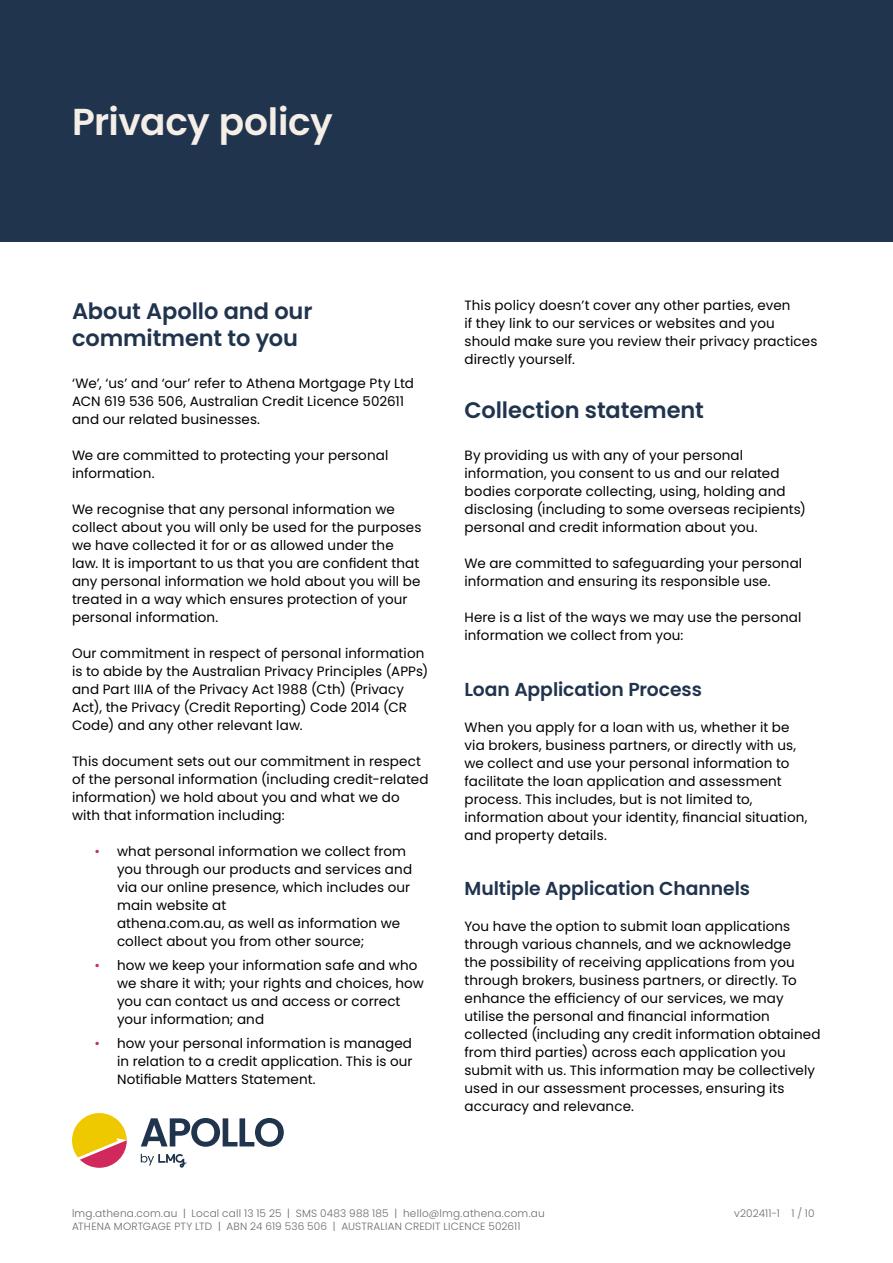
<style>
.page{position:relative;width:893px;height:1263px;background:#fff}
.page>*{position:absolute;margin:0;border:0;box-sizing:border-box;transform-origin:0 0}
.t1{font:600 37.5px "Poppins";letter-spacing:-.01em;color:#f4eee7}
.t2{font:600 22.5px/27px "Poppins";letter-spacing:-.005em;color:#20344e}
.t3{font:600 18.75px "Poppins";letter-spacing:-.005em;color:#20344e}
.t4{font:13.5px/18px "Poppins";letter-spacing:.01em;color:#000}
.t5{font:300 10.5px/12.6px "Poppins";letter-spacing:.02em;color:#6d6a66}
.s1{color:#d2295c}
</style>
<div class="page">
<svg style="left:141px;top:1118px;width:143px;height:29px"></svg>
<svg style="left:141px;top:1154px;width:46px;height:14px"></svg>
<svg style="left:72px;top:1113px;width:55px;height:55px"></svg>
<div style="left:0;top:0;width:893px;height:242px;background:#20344e"></div>
<h1 class="t1" style="left:72px;top:100px;width:262px">Privacy policy</h1>
<h2 class="t2" style="left:72px;top:298px;width:242px">About Apollo and our commitment to you</h2>
<p class="t4" style="left:72px;top:374px;width:343px">‘We’, ‘us’ and ‘our’ refer to Athena Mortgage Pty Ltd<br>ACN 619 536 506, Australian Credit Licence 502611 and our related businesses.</p>
<p class="t4" style="left:72px;top:446px;width:318px">We are committed to protecting your personal information.</p>
<p class="t4" style="left:72px;top:500px;width:351px">We recognise that any personal information we collect about you will only be used for the purposes we have collected it for or as allowed under the law. It is important to us that you are confident that any personal information we hold about you will be treated in a way which ensures protection of your personal information.</p>
<p class="t4" style="left:72px;top:644px;width:358px">Our commitment in respect of personal information is to abide by the Australian Privacy Principles (APPs) and Part IIIA of the Privacy Act 1988 (Cth) (Privacy Act), the Privacy (Credit Reporting) Code 2014 (CR Code) and any other relevant law.</p>
<p class="t4" style="left:72px;top:752px;width:358px">This document sets out our commitment in respect of the personal information (including credit-related information) we hold about you and what we do with that information including:</p>
<p class="t4" style="left:117px;top:842px;width:297px;text-indent:-23px"><span class="s1">•</span> what personal information we collect from you through our products and services and via our online presence, which includes our main website at<br>athena.com.au, as well as information we collect about you from other source;</p>
<p class="t4" style="left:117px;top:956px;width:308px;text-indent:-23px"><span class="s1">•</span> how we keep your information safe and who we share it with; your rights and choices, how you can contact us and access or correct your information; and</p>
<p class="t4" style="left:117px;top:1034px;width:297px;text-align:justify;text-indent:-23px"><span class="s1">•</span> how your personal information is managed in relation to a credit application. This is our Notifiable Matters Statement.</p>
<p class="t4" style="left:464px;top:296px;width:354px">This policy doesn’t cover any other parties, even<br>if they link to our services or websites and you should make sure you review their privacy practices directly yourself.</p>
<h2 class="t2" style="left:464px;top:397px;width:241px">Collection statement</h2>
<p class="t4" style="left:464px;top:446px;width:343px">By providing us with any of your personal information, you consent to us and our related bodies corporate collecting, using, holding and disclosing (including to some overseas recipients) personal and credit information about you.</p>
<p class="t4" style="left:464px;top:554px;width:339px">We are committed to safeguarding your personal information and ensuring its responsible use.</p>
<p class="t4" style="left:464px;top:608px;width:338px">Here is a list of the ways we may use the personal information we collect from you:</p>
<h3 class="t3" style="left:464px;top:678px;width:239px">Loan Application Process</h3>
<p class="t4" style="left:464px;top:718px;width:344px">When you apply for a loan with us, whether it be via brokers, business partners, or directly with us, we collect and use your personal information to facilitate the loan application and assessment process. This includes, but is not limited to, information about your identity, financial situation, and property details.</p>
<h3 class="t3" style="left:464px;top:878px;width:287px">Multiple Application Channels</h3>
<p class="t4" style="left:464px;top:917px;width:357px">You have the option to submit loan applications through various channels, and we acknowledge<br>the possibility of receiving applications from you through brokers, business partners, or directly. To enhance the efficiency of our services, we may utilise the personal and financial information collected (including any credit information obtained from third parties) across each application you submit with us. This information may be collectively used in our assessment processes, ensuring its accuracy and relevance.</p>
<p class="t5" style="left:72px;top:1207px;width:474px">lmg.athena.com.au | Local call 13 15 25 | SMS 0483 988 185 | hello@lmg.athena.com.au<br>ATHENA MORTGAGE PTY LTD | ABN 24 619 536 506 | AUSTRALIAN CREDIT LICENCE 502611</p>
<p class="t5" style="left:734px;top:1207px;width:82px">v202411-1 1 / 10</p>
</div>
